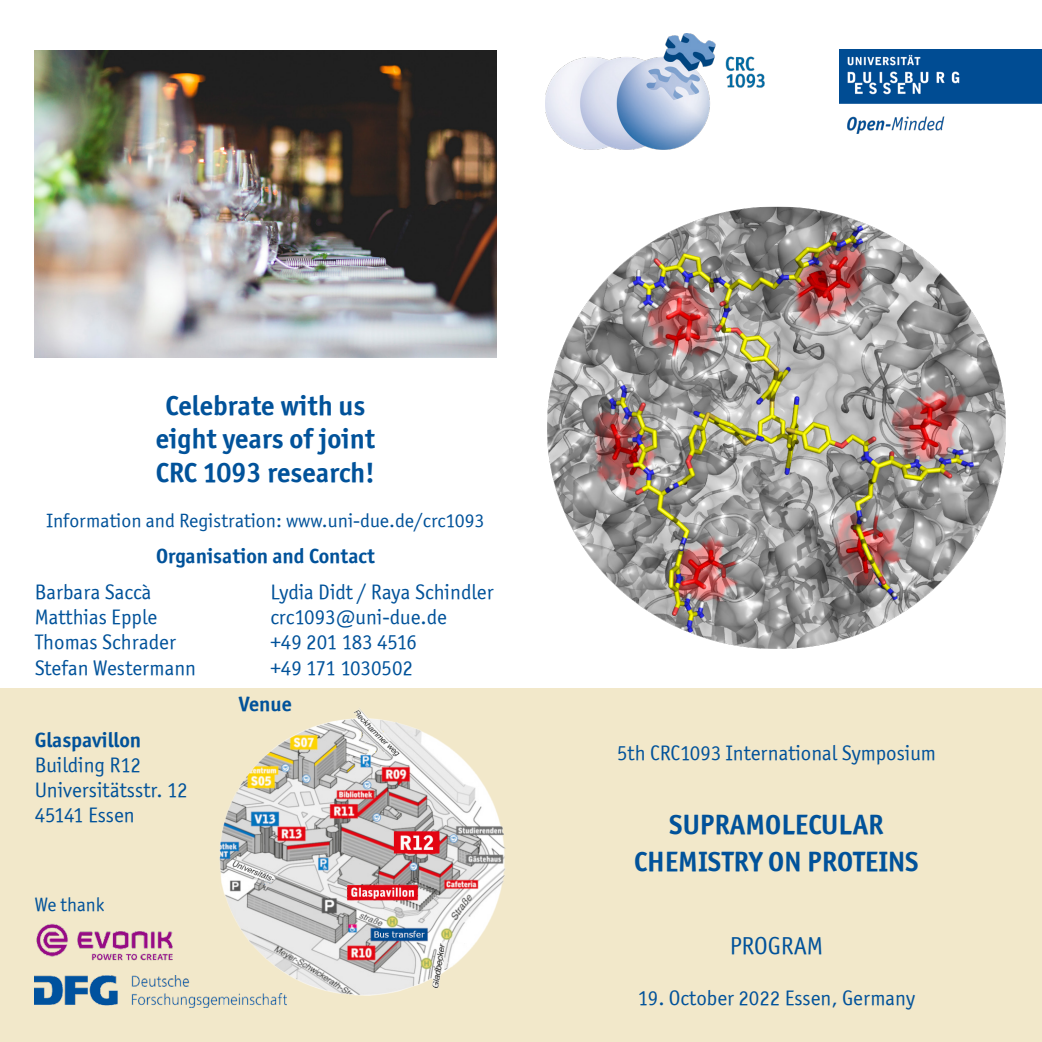
<style>
.page{position:relative;width:1042px;height:1042px;background:#fff}
.page>*{position:absolute;margin:0;border:0;box-sizing:border-box;transform-origin:0 0}
.t1{font:28px "Officina Sans ITCTT Bold";color:#01529a}
.t2{font:24.5px "Officina Sans ITCTT Book";color:#01529a}
.t3{font:21px/25.2px "Officina Sans ITCTT Book";color:#01529a}
.t4{font:21px "Officina Sans ITCTT Bold";color:#01529a}
.t5{font:19.25px "Officina Sans ITCTT Book";color:#01529a}
</style>
<div class="page">
<img style="left:547px;top:206px;width:459px;height:443px">
<img style="left:546px;top:33px;width:219px;height:117px">
<img style="left:839px;top:50px;width:203px;height:84px">
<img style="left:35px;top:50px;width:461px;height:308px">
<div style="left:0;top:688px;width:1042px;height:354px;background:#f2e8ca"></div>
<img style="left:36px;top:923px;width:137px;height:38px">
<img style="left:35px;top:975px;width:252px;height:32px">
<img style="left:216px;top:708px;width:290px;height:294px">
<p class="t1" style="left:165px;top:388px;width:201px">Celebrate with us</p>
<p class="t1" style="left:156px;top:421px;width:221px">eight years of joint</p>
<p class="t1" style="left:156px;top:455px;width:221px">CRC 1093 research!</p>
<p class="t5" style="left:46px;top:509px;width:440px">Information and Registration: www.uni-due.de/crc1093</p>
<p class="t4" style="left:156px;top:543px;width:220px">Organisation and Contact</p>
<p class="t3" style="left:35px;top:579px;width:118px">Barbara Saccà</p>
<p class="t3" style="left:35px;top:604px;width:124px">Matthias Epple</p>
<p class="t3" style="left:35px;top:629px;width:143px">Thomas Schrader</p>
<p class="t3" style="left:35px;top:655px;width:163px">Stefan Westermann</p>
<p class="t4" style="left:35px;top:726px;width:108px">Glaspavillon</p>
<p class="t3" style="left:35px;top:752px;width:154px">Building R12<br>Universitätsstr. 12<br>45141 Essen</p>
<p class="t5" style="left:35px;top:893px;width:71px">We thank</p>
<p class="t3" style="left:270px;top:579px;width:225px">Lydia Didt / Raya Schindler</p>
<p class="t3" style="left:270px;top:604px;width:178px">crc1093@uni-due.de</p>
<p class="t3" style="left:270px;top:629px;width:148px">+49 201 183 4516</p>
<p class="t3" style="left:270px;top:655px;width:144px">+49 171 1030502</p>
<p class="t4" style="left:239px;top:690px;width:55px">Venue</p>
<p class="t3" style="left:617px;top:740px;width:320px">5th CRC1093 International Symposium</p>
<p class="t1" style="left:669px;top:807px;width:216px">SUPRAMOLECULAR</p>
<p class="t1" style="left:634px;top:844px;width:286px">CHEMISTRY ON PROTEINS</p>
<p class="t2" style="left:730px;top:932px;width:95px">PROGRAM</p>
<p class="t3" style="left:638px;top:985px;width:279px">19. October 2022 Essen, Germany</p>
</div>
